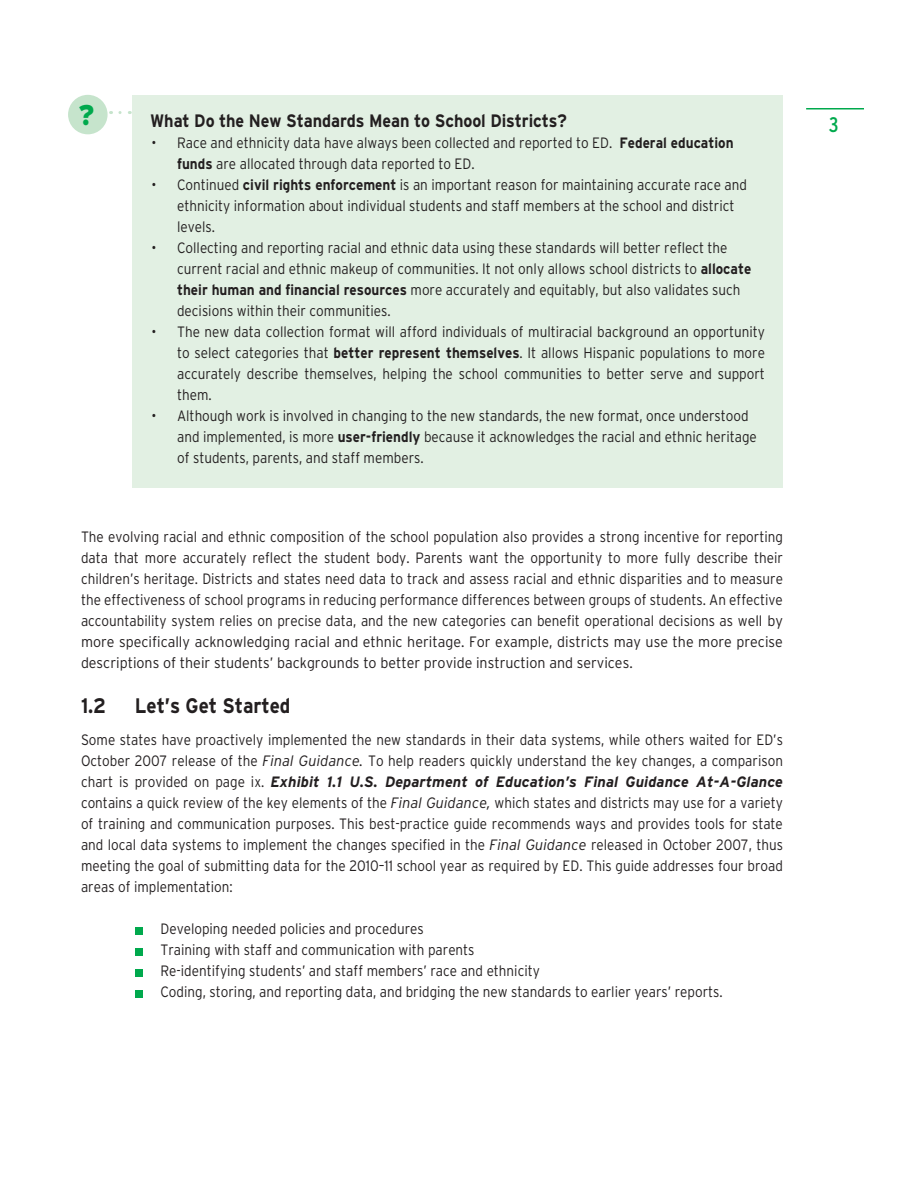
<style>
.page{position:relative;width:918px;height:1188px;background:#fff}
.page>*{position:absolute;margin:0;border:0;box-sizing:border-box;transform-origin:0 0}
.t1{font:900 28.5px "Interstate";color:#00a94d;scale:.9 1}
.t2{font:700 21px "Interstate";letter-spacing:-.005em;color:#231f20;scale:.9 1}
.t3{font:700 18px "Interstate";letter-spacing:-.005em;color:#231f20;scale:.9 1}
.t4{font:300 15px/21px "Interstate";color:#231f20;scale:.9 1}
.s1{font-weight:700}
.s2{font-style:italic}
.s3{font-weight:700;font-style:italic}
</style>
<div class="page">
<hr style="left:806px;top:108px;width:58px;height:2px;background:#00a94d">
<div style="left:135px;top:927px;width:7px;height:7px;background:#00a94d"></div>
<div style="left:135px;top:948px;width:7px;height:7px;background:#00a94d"></div>
<div style="left:135px;top:969px;width:7px;height:7px;background:#00a94d"></div>
<div style="left:135px;top:990px;width:7px;height:7px;background:#00a94d"></div>
<div style="left:132px;top:95px;width:651px;height:393px;background:#e2f0e3"></div>
<div style="left:68px;top:95px;width:40px;height:39px;background:#c6e4cc;border-radius:50%"></div>
<h1 class="t1" style="left:79px;top:99px;width:19px">?</h1>
<p class="t3" style="left:150px;top:111px;width:465px">What Do the New Standards Mean to School Districts?</p>
<p class="t4" style="left:177px;top:132px;width:620px;text-indent:-26px">• Race and ethnicity data have always been collected and reported to ED. <span class="s1">Federal education funds</span> are allocated through data reported to ED.</p>
<p class="t4" style="left:177px;top:174px;width:635px;text-indent:-26px">• Continued <span class="s1">civil rights enforcement</span> is an important reason for maintaining accurate race and ethnicity information about individual students and staff members at the school and district levels.</p>
<p class="t4" style="left:177px;top:237px;width:639px;text-indent:-26px">• Collecting and reporting racial and ethnic data using these standards will better reflect the current racial and ethnic makeup of communities. It not only allows school districts to <span class="s1">allocate their human and financial resources</span> more accurately and equitably, but also validates such decisions within their communities.</p>
<p class="t4" style="left:177px;top:321px;width:655px;text-align:justify;text-indent:-26px">• The new data collection format will afford individuals of multiracial background an opportunity to select categories that <span class="s1">better represent themselves</span>. It allows Hispanic populations to more accurately describe themselves, helping the school communities to better serve and support them.</p>
<p class="t4" style="left:177px;top:405px;width:646px;text-indent:-26px">• Although work is involved in changing to the new standards, the new format, once understood and implemented, is more <span class="s1">user-friendly</span> because it acknowledges the racial and ethnic heritage of students, parents, and staff members.</p>
<p class="t4" style="left:81px;top:527px;width:782px;text-align:justify">The evolving racial and ethnic composition of the school population also provides a strong incentive for reporting data that more accurately reflect the student body. Parents want the opportunity to more fully describe their children’s heritage. Districts and states need data to track and assess racial and ethnic disparities and to measure the effectiveness of school programs in reducing performance differences between groups of students. An effective accountability system relies on precise data, and the new categories can benefit operational decisions as well by more specifically acknowledging racial and ethnic heritage. For example, districts may use the more precise descriptions of their students’ backgrounds to better provide instruction and services.</p>
<h2 class="t2" style="left:81px;top:694px;width:29px">1.2</h2>
<h2 class="t2" style="left:135px;top:694px;width:174px">Let’s Get Started</h2>
<p class="t4" style="left:81px;top:729px;width:782px;text-align:justify">Some states have proactively implemented the new standards in their data systems, while others waited for ED’s October 2007 release of the <span class="s2">Final Guidance.</span> To help readers quickly understand the key changes, a comparison chart is provided on page ix. <span class="s3">Exhibit 1.1 U.S. Department of Education’s Final Guidance At-A-Glance </span>contains a quick review of the key elements of the <span class="s2">Final Guidance,</span> which states and districts may use for a variety of training and communication purposes. This best-practice guide recommends ways and provides tools for state and local data systems to implement the changes specified in the <span class="s2">Final Guidance</span> released in October 2007, thus meeting the goal of submitting data for the 2010–11 school year as required by ED. This guide addresses four broad areas of implementation:</p>
<p class="t4" style="left:161px;top:918px;width:626px">Developing needed policies and procedures<br>Training with staff and communication with parents<br>Re-identifying students’ and staff members’ race and ethnicity<br>Coding, storing, and reporting data, and bridging the new standards to earlier years’ reports.</p>
</div>
